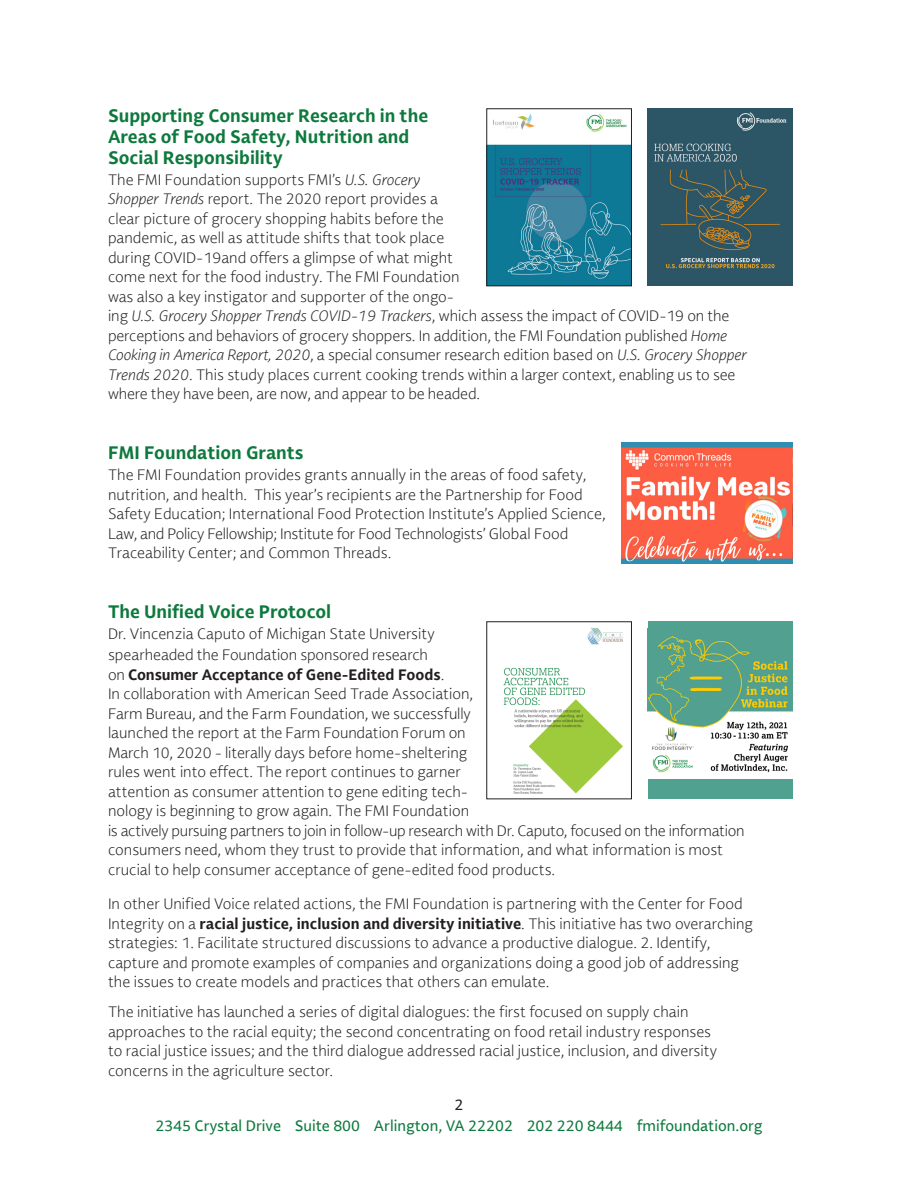
<style>
.page{position:relative;width:918px;height:1188px;background:#fff}
.page>*{position:absolute;margin:0;border:0;box-sizing:border-box;transform-origin:0 0}
.t1{font:700 18px/21px "Lemance";color:#0d793d}
.t2{font:300 15px/19.5px "Lemance";color:#231f20}
.t3{font:15px "Lemance";color:#0d793d}
.t4{font:15px "Lemance";color:#231f20}
.s1{font-style:italic}
.s2{font-weight:700}
</style>
<div class="page">
<img style="left:488px;top:113px;width:142px;height:171px">
<div style="left:486px;top:108px;width:146px;height:178px;border:1px solid #231f20"></div>
<img style="left:648px;top:108px;width:144px;height:177px">
<img style="left:503px;top:628px;width:121px;height:166px">
<div style="left:486px;top:621px;width:146px;height:178px;border:1px solid #231f20"></div>
<div style="left:648px;top:621px;width:144px;height:177px;background:#51a191"></div>
<img style="left:648px;top:636px;width:144px;height:143px">
<img style="left:621px;top:442px;width:171px;height:122px">
<p class="t1" style="left:108px;top:105px;width:322px">Supporting Consumer Research in the<br>Areas of Food Safety, Nutrition and<br>Social Responsibility</p>
<p class="t2" style="left:108px;top:170px;width:640px">The FMI Foundation supports FMI’s <span class="s1">U.S. Grocery<br>Shopper Trends</span> report. The 2020 report provides a<br>clear picture of grocery shopping habits before the<br>pandemic, as well as attitude shifts that took place<br>during COVID-19and offers a glimpse of what might<br>come next for the food industry. The FMI Foundation<br>was also a key instigator and supporter of the ongo-<br>ing <span class="s1">U.S. Grocery Shopper Trends COVID-19 Trackers</span>, which assess the impact of COVID-19 on the perceptions and behaviors of grocery shoppers. In addition, the FMI Foundation published <span class="s1">Home Cooking in America Report, 2020</span>, a special consumer research edition based on <span class="s1">U.S. Grocery Shopper Trends 2020</span>. This study places current cooking trends within a larger context, enabling us to see where they have been, are now, and appear to be headed.</p>
<p class="t1" style="left:108px;top:442px;width:197px">FMI Foundation Grants</p>
<p class="t2" style="left:108px;top:465px;width:499px">The FMI Foundation provides grants annually in the areas of food safety, nutrition, and health. This year’s recipients are the Partnership for Food Safety Education; International Food Protection Institute’s Applied Science, Law, and Policy Fellowship; Institute for Food Technologists’ Global Food Traceability Center; and Common Threads.</p>
<p class="t1" style="left:108px;top:601px;width:225px">The Unified Voice Protocol</p>
<p class="t2" style="left:108px;top:623px;width:328px;line-height:21px">Dr. Vincenzia Caputo of Michigan State University spearheaded the Foundation sponsored research</p>
<p class="t2" style="left:108px;top:665px;width:638px">on <span class="s2">Consumer Acceptance of Gene-Edited Foods</span>.<br>In collaboration with American Seed Trade Association,<br>Farm Bureau, and the Farm Foundation, we successfully<br>launched the report at the Farm Foundation Forum on<br>March 10, 2020 - literally days before home-sheltering<br>rules went into effect. The report continues to garner<br>attention as consumer attention to gene editing tech-<br>nology is beginning to grow again. The FMI Foundation<br>is actively pursuing partners to join in follow-up research with Dr. Caputo, focused on the information consumers need, whom they trust to provide that information, and what information is most crucial to help consumer acceptance of gene-edited food products.</p>
<p class="t2" style="left:108px;top:894px;width:647px">In other Unified Voice related actions, the FMI Foundation is partnering with the Center for Food Integrity on a <span class="s2">racial justice, inclusion and diversity initiative</span>. This initiative has two overarching strategies: 1. Facilitate structured discussions to advance a productive dialogue. 2. Identify, capture and promote examples of companies and organizations doing a good job of addressing the issues to create models and practices that others can emulate.</p>
<p class="t2" style="left:108px;top:1002px;width:611px">The initiative has launched a series of digital dialogues: the first focused on supply chain approaches to the racial equity; the second concentrating on food retail industry responses to racial justice issues; and the third dialogue addressed racial justice, inclusion, and diversity concerns in the agriculture sector.</p>
<p class="t4" style="left:455px;top:1095px;width:10px">2</p>
<p class="t3" style="left:155px;top:1116px;width:609px">2345 Crystal Drive Suite 800 Arlington, VA 22202 202 220 8444 fmifoundation.org</p>
</div>
